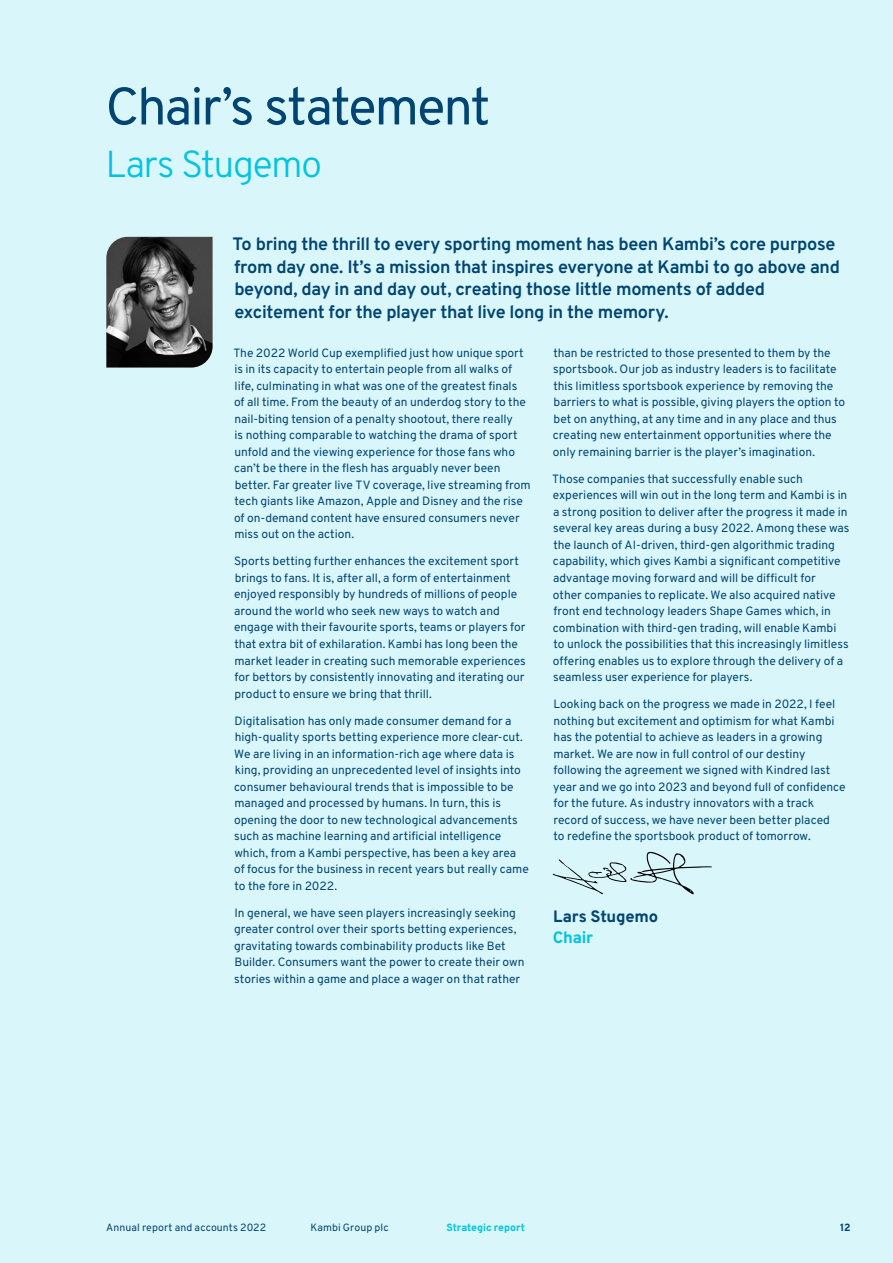
<style>
.page{position:relative;width:893px;height:1263px;background:#d9f6fa}
.page>*{position:absolute;margin:0;border:0;box-sizing:border-box;transform-origin:0 0}
.t1{font:52.5px "Overpass";letter-spacing:-.035em;color:#004572}
.t2{font:300 37.5px "Overpass";letter-spacing:-.035em;color:#00c4de}
.t3{font:700 18px/22.5px "Overpass";letter-spacing:-.015em;color:#004572}
.t4{font:800 16.5px "Overpass";letter-spacing:-.01em;color:#004572}
.t5{font:800 16.5px "Overpass";letter-spacing:-.015em;color:#00c4de}
.t6{font:12px/16.5px "Overpass";color:#004572}
.t7{font:10.5px "Overpass";letter-spacing:.01em;color:#004572}
.t8{font:800 10.5px "Overpass";color:#00c4de}
.t9{font:800 10.5px "Overpass";color:#004572}
</style>
<div class="page">
<img style="left:106px;top:237px;width:107px;height:131px">
<svg style="left:553px;top:852px;width:159px;height:42px"></svg>
<h1 class="t1" style="left:105px;top:69px;width:386px">Chair’s statement</h1>
<h2 class="t2" style="left:105px;top:137px;width:218px">Lars Stugemo</h2>
<p class="t3" style="left:233px;top:233px;width:609px">To bring the thrill to every sporting moment has been Kambi’s core purpose from day one. It’s a mission that inspires everyone at Kambi to go above and beyond, day in and day out, creating those little moments of added excitement for the player that live long in the memory.</p>
<p class="t6" style="left:233px;top:344px;width:299px">The 2022 World Cup exemplified just how unique sport is in its capacity to entertain people from all walks of life, culminating in what was one of the greatest finals<br>of all time. From the beauty of an underdog story to the nail-biting tension of a penalty shootout, there really<br>is nothing comparable to watching the drama of sport unfold and the viewing experience for those fans who can’t be there in the flesh has arguably never been better. Far greater live TV coverage, live streaming from tech giants like Amazon, Apple and Disney and the rise of on-demand content have ensured consumers never miss out on the action.</p>
<p class="t6" style="left:234px;top:553px;width:293px">Sports betting further enhances the excitement sport brings to fans. It is, after all, a form of entertainment enjoyed responsibly by hundreds of millions of people around the world who seek new ways to watch and engage with their favourite sports, teams or players for that extra bit of exhilaration. Kambi has long been the market leader in creating such memorable experiences for bettors by consistently innovating and iterating our product to ensure we bring that thrill.</p>
<p class="t6" style="left:234px;top:712px;width:296px">Digitalisation has only made consumer demand for a high-quality sports betting experience more clear-cut.<br>We are living in an information-rich age where data is king, providing an unprecedented level of insights into consumer behavioural trends that is impossible to be managed and processed by humans. In turn, this is opening the door to new technological advancements such as machine learning and artificial intelligence which, from a Kambi perspective, has been a key area of focus for the business in recent years but really came to the fore in 2022.</p>
<p class="t6" style="left:234px;top:904px;width:292px">In general, we have seen players increasingly seeking greater control over their sports betting experiences, gravitating towards combinability products like Bet Builder. Consumers want the power to create their own stories within a game and place a wager on that rather</p>
<p class="t6" style="left:553px;top:344px;width:294px">than be restricted to those presented to them by the sportsbook. Our job as industry leaders is to facilitate this limitless sportsbook experience by removing the barriers to what is possible, giving players the option to bet on anything, at any time and in any place and thus creating new entertainment opportunities where the only remaining barrier is the player’s imagination.</p>
<p class="t6" style="left:552px;top:471px;width:299px">Those companies that successfully enable such experiences will win out in the long term and Kambi is in a strong position to deliver after the progress it made in several key areas during a busy 2022. Among these was the launch of AI-driven, third-gen algorithmic trading capability, which gives Kambi a significant competitive advantage moving forward and will be difficult for<br>other companies to replicate. We also acquired native front end technology leaders Shape Games which, in combination with third-gen trading, will enable Kambi to unlock the possibilities that this increasingly limitless offering enables us to explore through the delivery of a seamless user experience for players.</p>
<p class="t6" style="left:553px;top:696px;width:294px">Looking back on the progress we made in 2022, I feel nothing but excitement and optimism for what Kambi has the potential to achieve as leaders in a growing market. We are now in full control of our destiny following the agreement we signed with Kindred last year and we go into 2023 and beyond full of confidence for the future. As industry innovators with a track record of success, we have never been better placed<br>to redefine the sportsbook product of tomorrow.</p>
<h3 class="t4" style="left:553px;top:904px;width:106px">Lars Stugemo</h3>
<h3 class="t5" style="left:553px;top:925px;width:42px">Chair</h3>
<p class="t7" style="left:106px;top:1220px;width:161px">Annual report and accounts 2022</p>
<p class="t7" style="left:310px;top:1220px;width:80px">Kambi Group plc</p>
<p class="t8" style="left:446px;top:1220px;width:80px">Strategic report</p>
<p class="t9" style="left:840px;top:1220px;width:12px">12</p>
</div>
